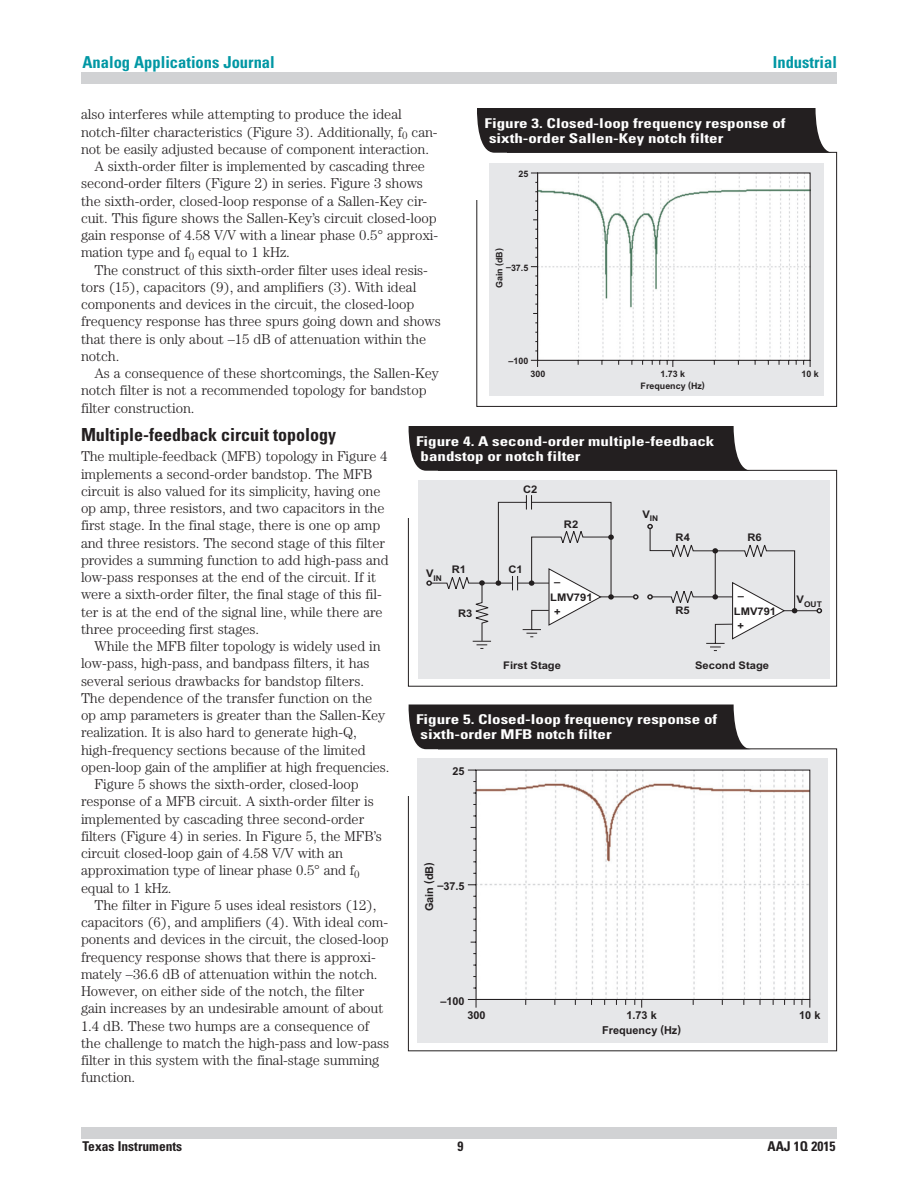
<style>
.page{position:relative;width:918px;height:1188px;background:#fff}
.page>*{position:absolute;margin:0;border:0;box-sizing:border-box;transform-origin:0 0}
.t1{font:700 condensed 18px "Univers";color:#231f20}
.t2{font:700 condensed 16.5px "Univers";color:#0097a4}
.t3{font:300 14.25px/17.2px "Century";letter-spacing:-.005em;color:#231f20}
.t4{font:700 condensed 13.5px/15px "Univers";color:#fff;scale:1.26 1}
.t5{font:700 condensed 13.5px "Univers";color:#231f20}
.t6{font:700 10.95px/14.7px "Arial";color:#231f20;text-align:center}
.t7{font:700 10.5px "Arial";color:#231f20;scale:1.06 1}
.t8{font:700 8.85px/12px "Arial";color:#231f20;text-align:center}
.t9{font:700 7.95px "Arial";color:#231f20;scale:1.06 1}
</style>
<div class="page">
<div style="left:81px;top:1127px;width:756px;height:11px;background:#d1d2d4"></div>
<div style="left:81px;top:73px;width:756px;height:11px;background:#d1d2d4"></div>
<div style="left:476px;top:152px;width:361px;height:255px;border:1px solid #231f20"></div>
<div style="left:474px;top:124px;width:33px;height:75px;background:#fff"></div>
<svg style="left:477px;top:108px;width:356px;height:45px;background:#2d2a2b"></svg>
<div style="left:489px;top:163px;width:335px;height:233px;background:#e6e7e9"></div>
<svg style="left:530px;top:172px;width:281px;height:195px;background:#f4f5f4"></svg>
<div style="left:408px;top:470px;width:429px;height:217px;border:1px solid #231f20"></div>
<div style="left:406px;top:442px;width:32px;height:75px;background:#fff"></div>
<svg style="left:408px;top:426px;width:343px;height:45px;background:#2e2a2b"></svg>
<div style="left:418px;top:480px;width:412px;height:199px;background:#e6e7e9"></div>
<hr style="left:784px;top:610px;width:33px;height:1px;background:#231f20">
<svg style="left:817px;top:608px;width:5px;height:5px"></svg>
<div style="left:408px;top:705px;width:343px;height:44px;background:#231f20"></div>
<div style="left:417px;top:759px;width:411px;height:284px;background:#e6e7e9"></div>
<svg style="left:467px;top:769px;width:344px;height:239px;background:#f7f6f6"></svg>
<svg style="left:426px;top:495px;width:371px;height:156px"></svg>
<p class="t2" style="left:83px;top:52px;width:194px">Analog Applications Journal</p>
<p class="t2" style="left:773px;top:52px;width:66px">Industrial</p>
<p class="t3" style="left:81px;top:106px;width:322px">also interferes while attempting to produce the ideal</p>
<p class="t3" style="left:81px;top:123px;width:358px">notch-filter characteristics (Figure 3). Additionally, f<sub>0</sub> can-</p>
<p class="t3" style="left:81px;top:140px;width:350px">not be easily adjusted because of component interaction.</p>
<p class="t3" style="left:95px;top:157px;width:332px">A sixth-order filter is implemented by cascading three</p>
<p class="t3" style="left:81px;top:175px;width:344px">second-order filters (Figure 2) in series. Figure 3 shows</p>
<p class="t3" style="left:81px;top:192px;width:348px">the sixth-order, closed-loop response of a Sallen-Key cir-</p>
<p class="t3" style="left:81px;top:209px;width:357px">cuit. This figure shows the Sallen-Key’s circuit closed-loop</p>
<p class="t3" style="left:81px;top:226px;width:359px">gain response of 4.58 V/V with a linear phase 0.5° approxi-</p>
<p class="t3" style="left:81px;top:244px;width:210px">mation type and f<sub>0</sub> equal to 1 kHz.</p>
<p class="t3" style="left:94px;top:261px;width:335px">The construct of this sixth-order filter uses ideal resis-</p>
<p class="t3" style="left:81px;top:278px;width:337px">tors (15), capacitors (9), and amplifiers (3). With ideal</p>
<p class="t3" style="left:81px;top:295px;width:335px">components and devices in the circuit, the closed-loop</p>
<p class="t3" style="left:81px;top:313px;width:361px">frequency response has three spurs going down and shows</p>
<p class="t3" style="left:81px;top:330px;width:347px">that there is only about –15 dB of attenuation within the</p>
<p class="t3" style="left:81px;top:347px;width:40px">notch.</p>
<p class="t3" style="left:94px;top:364px;width:346px">As a consequence of these shortcomings, the Sallen-Key</p>
<p class="t3" style="left:81px;top:382px;width:347px">notch filter is not a recommended topology for bandstop</p>
<p class="t3" style="left:81px;top:399px;width:115px">filter construction.</p>
<p class="t1" style="left:81px;top:424px;width:257px">Multiple-feedback circuit topology</p>
<p class="t3" style="left:81px;top:448px;width:309px">The multiple-feedback (MFB) topology in Figure 4 implements a second-order bandstop. The MFB circuit is also valued for its simplicity, having one op amp, three resistors, and two capacitors in the first stage. In the final stage, there is one op amp and three resistors. The second stage of this filter provides a summing function to add high-pass and low-pass responses at the end of the circuit. If it were a sixth-order filter, the final stage of this fil&shy;ter is at the end of the signal line, while there are three proceeding first stages.</p>
<p class="t3" style="left:94px;top:637px;width:288px">While the MFB filter topology is widely used in</p>
<p class="t3" style="left:81px;top:655px;width:290px">low-pass, high-pass, and bandpass filters, it has</p>
<p class="t3" style="left:81px;top:672px;width:285px">several serious drawbacks for bandstop filters.</p>
<p class="t3" style="left:81px;top:689px;width:293px">The dependence of the transfer function on the</p>
<p class="t3" style="left:81px;top:706px;width:306px">op amp parameters is greater than the Sallen-Key</p>
<p class="t3" style="left:81px;top:724px;width:277px">realization. It is also hard to generate high-Q,</p>
<p class="t3" style="left:81px;top:741px;width:286px">high-frequency sections because of the limited</p>
<p class="t3" style="left:81px;top:758px;width:310px">open-loop gain of the amplifier at high frequencies.</p>
<p class="t3" style="left:94px;top:776px;width:266px">Figure 5 shows the sixth-order, closed-loop</p>
<p class="t3" style="left:81px;top:793px;width:294px">response of a MFB circuit. A sixth-order filter is</p>
<p class="t3" style="left:81px;top:810px;width:285px">implemented by cascading three second-order</p>
<p class="t3" style="left:81px;top:827px;width:302px">filters (Figure 4) in series. In Figure 5, the MFB’s</p>
<p class="t3" style="left:81px;top:844px;width:264px">circuit closed-loop gain of 4.58 V/V with an</p>
<p class="t3" style="left:81px;top:862px;width:280px">approximation type of linear phase 0.5° and f<sub>0</sub></p>
<p class="t3" style="left:81px;top:879px;width:92px">equal to 1 kHz.</p>
<p class="t3" style="left:94px;top:896px;width:283px">The filter in Figure 5 uses ideal resistors (12),</p>
<p class="t3" style="left:81px;top:913px;width:309px">capacitors (6), and amplifiers (4). With ideal com-</p>
<p class="t3" style="left:81px;top:931px;width:309px">ponents and devices in the circuit, the closed-loop</p>
<p class="t3" style="left:81px;top:948px;width:296px">frequency response shows that there is approxi-</p>
<p class="t3" style="left:81px;top:965px;width:298px">mately –36.6 dB of attenuation within the notch.</p>
<p class="t3" style="left:81px;top:982px;width:285px">However, on either side of the notch, the filter</p>
<p class="t3" style="left:81px;top:1000px;width:304px">gain increases by an undesirable amount of about</p>
<p class="t3" style="left:81px;top:1017px;width:290px">1.4 dB. These two humps are a consequence of</p>
<p class="t3" style="left:81px;top:1034px;width:310px">the challenge to match the high-pass and low-pass</p>
<p class="t3" style="left:81px;top:1051px;width:300px">filter in this system with the final-stage summing</p>
<p class="t3" style="left:81px;top:1069px;width:56px">function.</p>
<p class="t4" style="left:489px;top:115px;width:237px;text-indent:-4px">Figure 3. Closed-loop frequency response of sixth-order Sallen-Key notch filter</p>
<p class="t8" style="left:518px;top:168px;width:11px">25</p>
<p class="t8" style="left:494px;top:288px;width:42px;rotate:-90deg">Gain (dB)</p>
<p class="t8" style="left:506px;top:262px;width:24px">–37.5</p>
<p class="t8" style="left:509px;top:355px;width:21px">–100</p>
<p class="t8" style="left:531px;top:368px;width:16px">300</p>
<p class="t8" style="left:641px;top:368px;width:66px">1.73 k<br>Frequency (Hz)</p>
<p class="t8" style="left:801px;top:368px;width:19px">10 k</p>
<p class="t4" style="left:421px;top:433px;width:235px;text-indent:-4px">Figure 4. A second-order multiple-feedback bandstop or notch filter</p>
<p class="t7" style="left:523px;top:483px;width:15px">C2</p>
<p class="t9" style="left:643px;top:514px;width:16px"><sup>V</sup>IN</p>
<p class="t7" style="left:564px;top:518px;width:15px">R2</p>
<p class="t7" style="left:676px;top:532px;width:15px">R4</p>
<p class="t7" style="left:748px;top:532px;width:15px">R6</p>
<p class="t7" style="left:509px;top:564px;width:15px">C1</p>
<p class="t7" style="left:452px;top:564px;width:15px">R1</p>
<p class="t9" style="left:426px;top:573px;width:16px"><sup>V</sup>IN</p>
<p class="t9" style="left:797px;top:599px;width:25px"><sup>V</sup>OUT</p>
<p class="t7" style="left:458px;top:607px;width:15px">R3</p>
<p class="t7" style="left:675px;top:604px;width:15px">R5</p>
<p class="t7" style="left:503px;top:659px;width:56px">First Stage</p>
<p class="t7" style="left:695px;top:659px;width:71px">Second Stage</p>
<p class="t4" style="left:421px;top:712px;width:237px;text-indent:-4px">Figure 5. Closed-loop frequency response of sixth-order MFB notch filter</p>
<p class="t6" style="left:453px;top:764px;width:14px">25</p>
<p class="t6" style="left:422px;top:911px;width:51px;rotate:-90deg">Gain (dB)</p>
<p class="t6" style="left:437px;top:879px;width:29px">–37.5</p>
<p class="t6" style="left:440px;top:993px;width:26px">–100</p>
<p class="t6" style="left:467px;top:1008px;width:20px">300</p>
<p class="t6" style="left:602px;top:1008px;width:80px">1.73 k<br>Frequency (Hz)</p>
<p class="t6" style="left:799px;top:1008px;width:23px">10 k</p>
<p class="t5" style="left:82px;top:1138px;width:101px">Texas Instruments</p>
<p class="t5" style="left:458px;top:1138px;width:7px">9</p>
<p class="t5" style="left:767px;top:1138px;width:70px">AAJ 1Q 2015</p>
</div>
